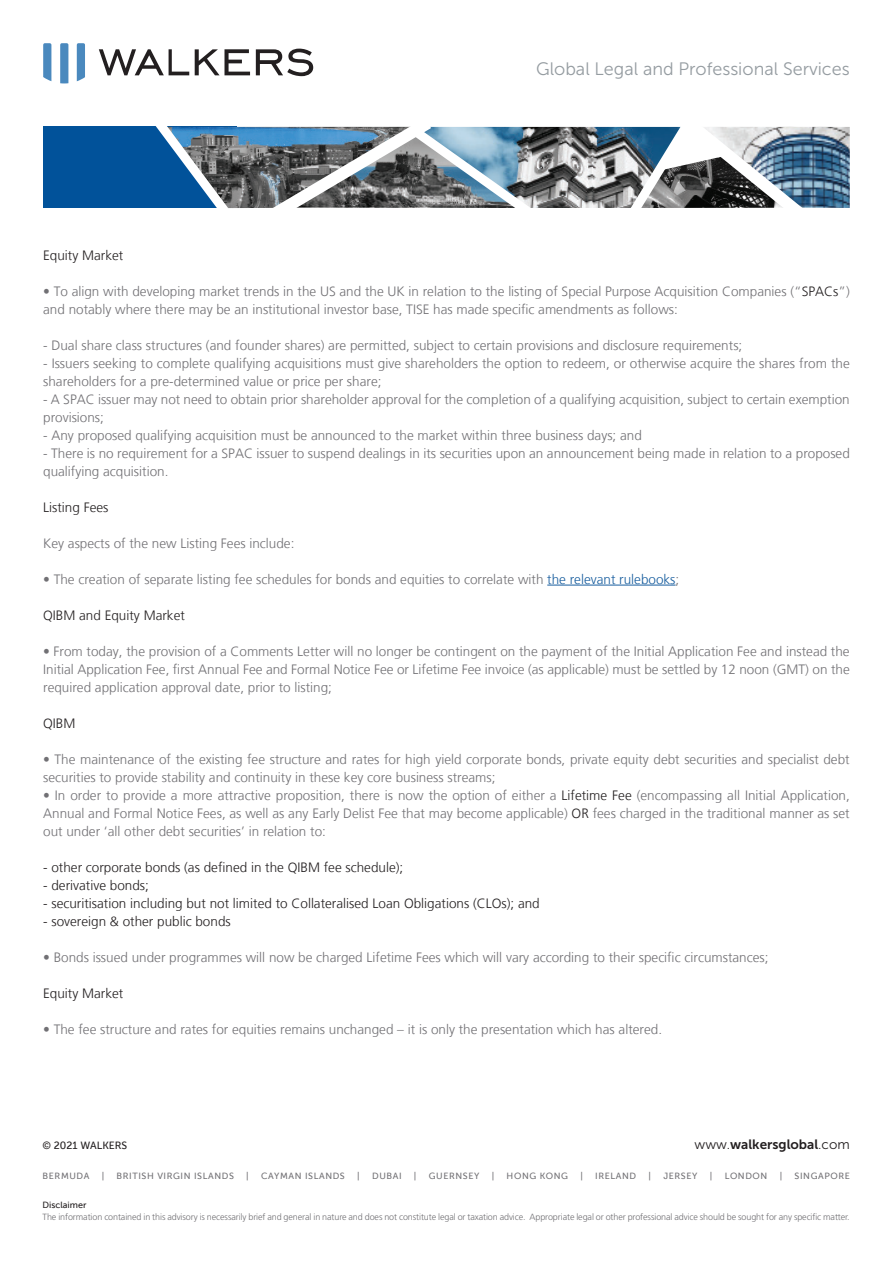
<style>
.page{position:relative;width:893px;height:1263px;background:#fff}
.page>*{position:absolute;margin:0;border:0;box-sizing:border-box;transform-origin:0 0}
.t1{font:18px "Museo Sans 300";color:#959ca1}
.t2{font:300 13.5px/18px "Frutiger LT";color:#717074}
.t3{font:300 13.5px "Frutiger LT";color:#231f20}
.t4{font:13.5px "Museo Sans 700";color:#231f20}
.t5{font:10.5px "Museo Sans 500";color:#231f20}
.t6{font:300 9px "Frutiger LT Pro";letter-spacing:-.01em;color:#717074}
.t7{font:9px "Museo Sans 500";letter-spacing:.065em;color:#717074}
.t8{font:9px "Museo Sans 500";color:#231f20}
.s1{color:#231f20}
.s2{color:#175d9e}
.s3{font-family:"Museo Sans 300"}
</style>
<div class="page">
<svg style="left:99px;top:49px;width:90px;height:26px"></svg>
<svg style="left:195px;top:49px;width:55px;height:26px"></svg>
<svg style="left:256px;top:49px;width:57px;height:27px"></svg>
<svg style="left:43px;top:43px;width:8px;height:38px"></svg>
<svg style="left:60px;top:43px;width:8px;height:40px"></svg>
<svg style="left:77px;top:43px;width:8px;height:38px"></svg>
<div style="left:43px;top:127px;width:194px;height:81px;background:#01529a"></div>
<img style="left:237px;top:127px;width:383px;height:81px">
<img style="left:819px;top:127px;width:31px;height:81px">
<svg style="left:145px;top:126px;width:92px;height:83px"></svg>
<svg style="left:258px;top:126px;width:288px;height:82px;background:#7c8b95"></svg>
<img style="left:620px;top:126px;width:199px;height:82px">
<hr style="left:547px;top:585px;width:129px;height:1px;background:#175d9e">
<h1 class="t1" style="left:536px;top:59px;width:315px">Global Legal and Professional Services</h1>
<p class="t3" style="left:43px;top:248px;width:82px">Equity Market</p>
<p class="t2" style="left:43px;top:283px;width:808px">• To align with developing market trends in the US and the UK in relation to the listing of Special Purpose Acquisition Companies (“<span class="s1">SPACs</span>”) and notably where there may be an institutional investor base, TISE has made specific amendments as follows:</p>
<p class="t2" style="left:43px;top:337px;width:701px">- Dual share class structures (and founder shares) are permitted, subject to certain provisions and disclosure requirements;</p>
<p class="t2" style="left:43px;top:355px;width:808px">- Issuers seeking to complete qualifying acquisitions must give shareholders the option to redeem, or otherwise acquire the shares from the shareholders for a pre-determined value or price per share;</p>
<p class="t2" style="left:43px;top:391px;width:808px">- A SPAC issuer may not need to obtain prior shareholder approval for the completion of a qualifying acquisition, subject to certain exemption provisions;</p>
<p class="t2" style="left:43px;top:427px;width:600px">- Any proposed qualifying acquisition must be announced to the market within three business days; and</p>
<p class="t2" style="left:43px;top:445px;width:808px">- There is no requirement for a SPAC issuer to suspend dealings in its securities upon an announcement being made in relation to a proposed qualifying acquisition.</p>
<p class="t3" style="left:43px;top:500px;width:67px">Listing Fees</p>
<p class="t2" style="left:43px;top:535px;width:253px">Key aspects of the new Listing Fees include:</p>
<p class="t2" style="left:43px;top:571px;width:638px">• The creation of separate listing fee schedules for bonds and equities to correlate with <span class="s2">the relevant rulebooks</span>;</p>
<p class="t3" style="left:43px;top:608px;width:143px">QIBM and Equity Market</p>
<p class="t2" style="left:43px;top:643px;width:808px;text-align:justify">• From today, the provision of a Comments Letter will no longer be contingent on the payment of the Initial Application Fee and instead the Initial Application Fee, first Annual Fee and Formal Notice Fee or Lifetime Fee invoice (as applicable) must be settled by 12 noon (GMT) on the required application approval date, prior to listing;</p>
<p class="t3" style="left:43px;top:716px;width:34px">QIBM</p>
<p class="t2" style="left:43px;top:751px;width:808px">• The maintenance of the existing fee structure and rates for high yield corporate bonds, private equity debt securities and specialist debt securities to provide stability and continuity in these key core business streams;</p>
<p class="t2" style="left:43px;top:787px;width:808px;text-align:justify">• In order to provide a more attractive proposition, there is now the option of either a <span class="s1">Lifetime Fee</span> (encompassing all Initial Application, Annual and Formal Notice Fees, as well as any Early Delist Fee that may become applicable) <span class="s1">OR</span> fees charged in the traditional manner as set out under ‘all other debt securities’ in relation to:</p>
<p class="t3" style="left:43px;top:860px;width:362px">- other corporate bonds (as defined in the QIBM fee schedule);</p>
<p class="t3" style="left:43px;top:878px;width:107px">- derivative bonds;</p>
<p class="t3" style="left:43px;top:896px;width:498px">- securitisation including but not limited to Collateralised Loan Obligations (CLOs); and</p>
<p class="t3" style="left:43px;top:914px;width:189px">- sovereign &amp; other public bonds</p>
<p class="t2" style="left:43px;top:949px;width:727px">• Bonds issued under programmes will now be charged Lifetime Fees which will vary according to their specific circumstances;</p>
<p class="t3" style="left:43px;top:986px;width:82px">Equity Market</p>
<p class="t2" style="left:43px;top:1021px;width:620px">• The fee structure and rates for equities remains unchanged – it is only the presentation which has altered.</p>
<p class="t5" style="left:43px;top:1139px;width:86px">© 2021 WALKERS</p>
<p class="t4" style="left:695px;top:1136px;width:157px"><span class="s3">www.</span>walkersglobal<span class="s3">.com</span></p>
<p class="t7" style="left:43px;top:1171px;width:48px">BERMUDA</p>
<p class="t7" style="left:102px;top:1171px;width:4px">|</p>
<p class="t7" style="left:117px;top:1171px;width:119px">BRITISH VIRGIN ISLANDS</p>
<p class="t7" style="left:246px;top:1171px;width:4px">|</p>
<p class="t7" style="left:261px;top:1171px;width:85px">CAYMAN ISLANDS</p>
<p class="t7" style="left:357px;top:1171px;width:4px">|</p>
<p class="t7" style="left:372px;top:1171px;width:31px">DUBAI</p>
<p class="t7" style="left:414px;top:1171px;width:4px">|</p>
<p class="t7" style="left:429px;top:1171px;width:52px">GUERNSEY</p>
<p class="t7" style="left:492px;top:1171px;width:4px">|</p>
<p class="t7" style="left:507px;top:1171px;width:63px">HONG KONG</p>
<p class="t7" style="left:580px;top:1171px;width:4px">|</p>
<p class="t7" style="left:595px;top:1171px;width:42px">IRELAND</p>
<p class="t7" style="left:649px;top:1171px;width:4px">|</p>
<p class="t7" style="left:663px;top:1171px;width:36px">JERSEY</p>
<p class="t7" style="left:710px;top:1171px;width:4px">|</p>
<p class="t7" style="left:725px;top:1171px;width:44px">LONDON</p>
<p class="t7" style="left:780px;top:1171px;width:4px">|</p>
<p class="t7" style="left:795px;top:1171px;width:57px">SINGAPORE</p>
<p class="t8" style="left:43px;top:1200px;width:45px">Disclaimer</p>
<p class="t6" style="left:43px;top:1211px;width:809px">The information contained in this advisory is necessarily brief and general in nature and does not constitute legal or taxation advice. Appropriate legal or other professional advice should be sought for any specific matter.</p>
</div>
